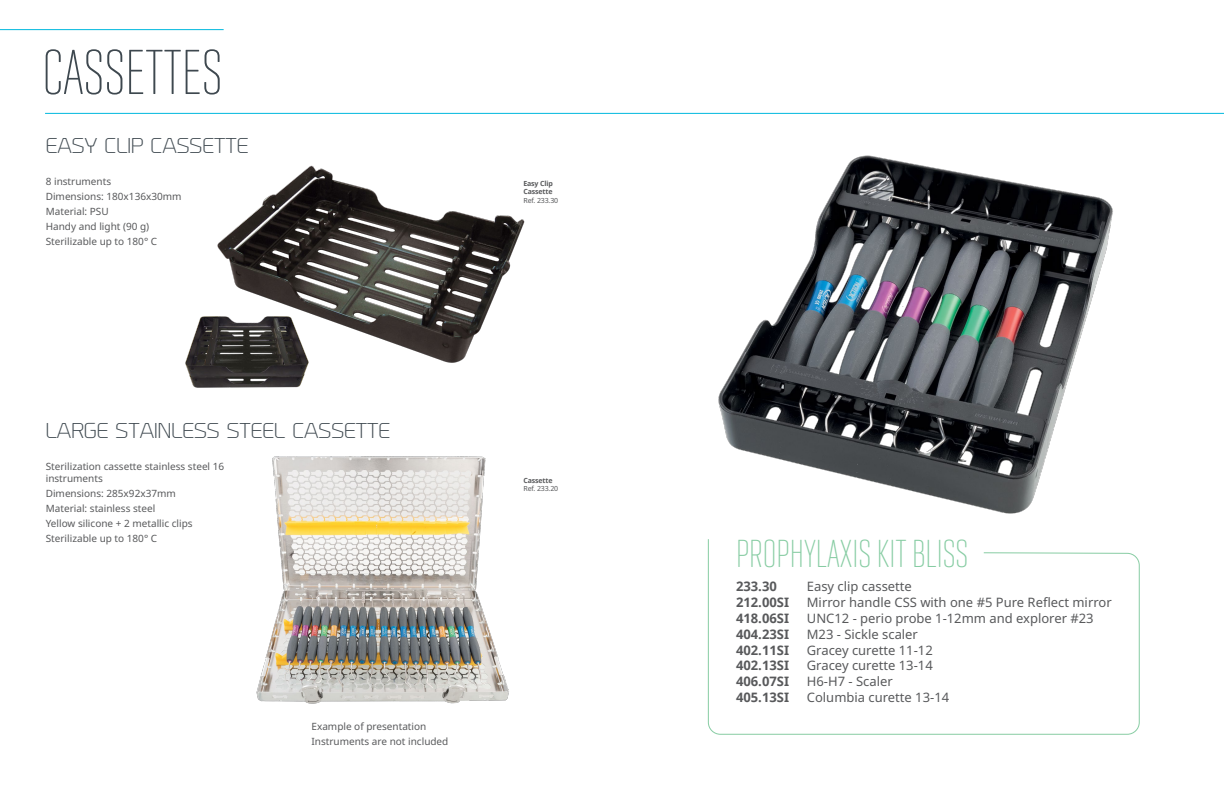
<style>
.page{position:relative;width:1224px;height:792px;background:#fff}
.page>*{position:absolute;margin:0;border:0;box-sizing:border-box;transform-origin:0 0}
.t1{font:200 65px "Geogrotesque X Comp";color:#3e484f}
.t2{font:200 40px "Geogrotesque X Comp";color:#87cca3}
.t3{font:300 20px "Prime";color:#3e484f}
.t4{font:13px "Noto Sans";color:#58595b}
.t5{font:700 13px "Noto Sans";color:#58595b}
.t6{font:10px/14.8px "Noto Sans";color:#58595b}
.t7{font:700 7px/8.4px "Noto Sans";letter-spacing:-.02em;color:#58595b}
.t8{font:7px "Noto Sans";letter-spacing:-.02em;color:#58595b}
</style>
<div class="page">
<hr style="left:45px;top:113px;width:1179px;height:1px;background:#00b8de">
<hr style="left:0;top:29px;width:224px;height:1px;background:#00b8de">
<img style="left:718px;top:155px;width:395px;height:359px">
<img style="left:256px;top:456px;width:253px;height:248px">
<svg style="left:707px;top:539px;width:433px;height:196px"></svg>
<img style="left:185px;top:165px;width:340px;height:223px">
<h1 class="t1" style="left:42px;top:31px;width:182px">CASSETTES</h1>
<h3 class="t3" style="left:46px;top:134px;width:204px">EASY CLIP CASSETTE</h3>
<p class="t6" style="left:46px;top:175px;width:137px">8 instruments<br>Dimensions: 180x136x30mm<br>Material: PSU<br>Handy and light (90 g)<br>Sterilizable up to 180° C</p>
<h3 class="t3" style="left:46px;top:419px;width:346px">LARGE STAINLESS STEEL CASSETTE</h3>
<p class="t6" style="left:46px;top:461px;width:180px;line-height:12px">Sterilization cassette stainless steel 16 instruments</p>
<p class="t6" style="left:46px;top:486px;width:148px">Dimensions: 285x92x37mm<br>Material: stainless steel<br>Yellow silicone + 2 metallic clips<br>Sterilizable up to 180° C</p>
<p class="t6" style="left:312px;top:719px;width:138px">Example of presentation<br>Instruments are not included</p>
<p class="t7" style="left:523px;top:179px;width:31px">Easy Clip<br>Cassette</p>
<p class="t8" style="left:523px;top:195px;width:36px">Ref. 233.30</p>
<p class="t7" style="left:523px;top:476px;width:31px">Cassette</p>
<p class="t8" style="left:523px;top:484px;width:36px">Ref. 233.20</p>
<h2 class="t2" style="left:736px;top:529px;width:234px">PROPHYLAXIS KIT BLISS</h2>
<h3 class="t5" style="left:736px;top:577px;width:42px">233.30</h3>
<h3 class="t4" style="left:807px;top:577px;width:107px">Easy clip cassette</h3>
<h3 class="t5" style="left:736px;top:593px;width:55px">212.00SI</h3>
<h3 class="t4" style="left:807px;top:593px;width:306px">Mirror handle CSS with one #5 Pure Reflect mirror</h3>
<h3 class="t5" style="left:736px;top:609px;width:55px">418.06SI</h3>
<h3 class="t4" style="left:807px;top:609px;width:288px">UNC12 - perio probe 1-12mm and explorer #23</h3>
<h3 class="t5" style="left:736px;top:625px;width:55px">404.23SI</h3>
<h3 class="t4" style="left:807px;top:625px;width:113px">M23 - Sickle scaler</h3>
<h3 class="t5" style="left:736px;top:641px;width:55px">402.11SI</h3>
<h3 class="t4" style="left:807px;top:641px;width:127px">Gracey curette 11-12</h3>
<h3 class="t5" style="left:736px;top:657px;width:55px">402.13SI</h3>
<h3 class="t4" style="left:807px;top:657px;width:127px">Gracey curette 13-14</h3>
<h3 class="t5" style="left:736px;top:672px;width:55px">406.07SI</h3>
<h3 class="t4" style="left:807px;top:672px;width:87px">H6-H7 - Scaler</h3>
<h3 class="t5" style="left:736px;top:688px;width:55px">405.13SI</h3>
<h3 class="t4" style="left:807px;top:688px;width:144px">Columbia curette 13-14</h3>
</div>
